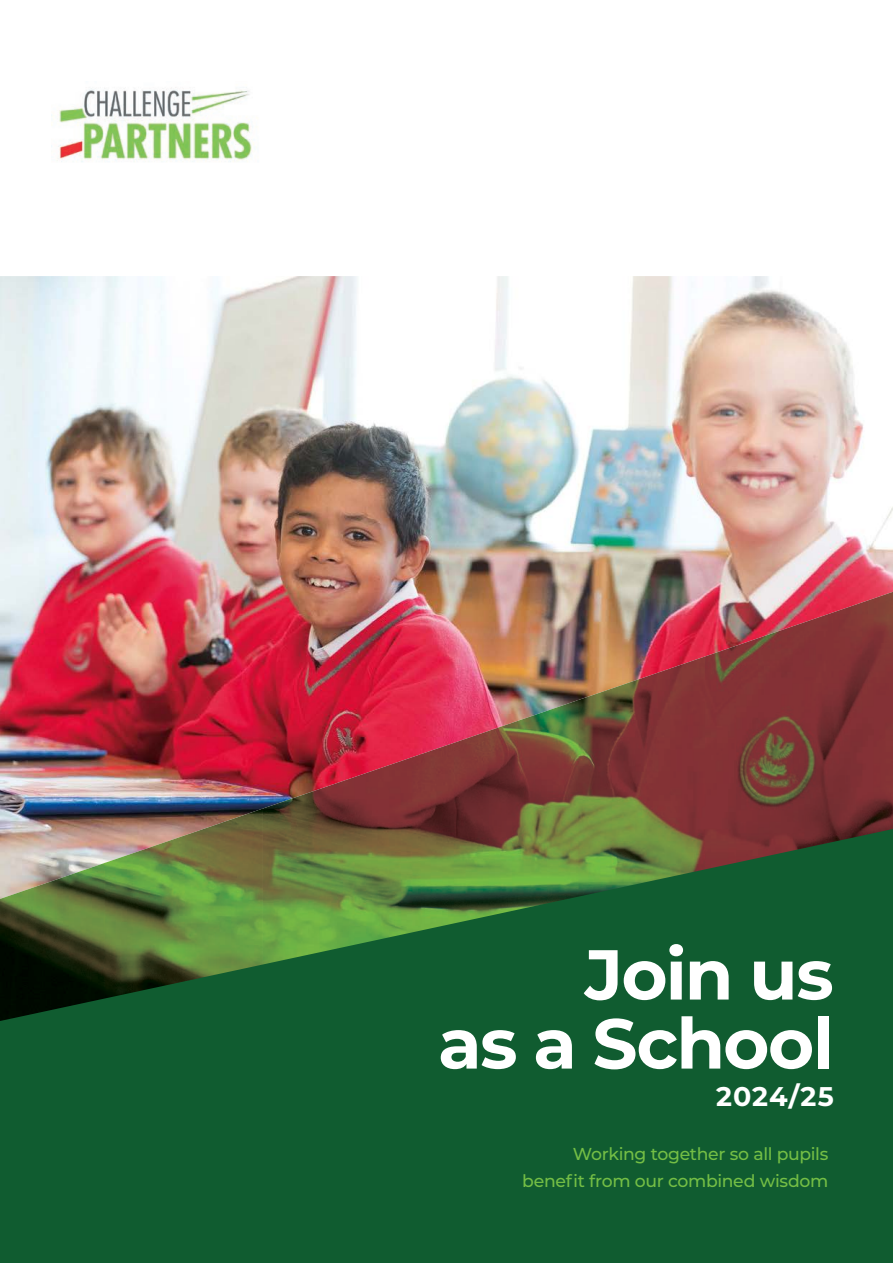
<style>
.page{position:relative;width:893px;height:1263px;background:#fff}
.page>*{position:absolute;margin:0;border:0;box-sizing:border-box;transform-origin:0 0}
.t1{font:700 70.5px/69px "Montserrat";letter-spacing:-.025em;color:#fff;text-align:right}
.t2{font:700 27px "Montserrat";letter-spacing:.035em;color:#fff}
.t3{font:500 17.25px/27px "Montserrat";letter-spacing:-.02em;color:#74be45;text-align:right}
</style>
<div class="page">
<img style="left:0;top:276px;width:893px;height:316px">
<img style="left:0;top:592px;width:735px;height:237px">
<img style="left:735px;top:592px;width:158px;height:237px">
<img style="left:578px;top:646px;width:158px;height:183px">
<img style="left:420px;top:700px;width:158px;height:129px">
<img style="left:262px;top:754px;width:159px;height:75px">
<img style="left:104px;top:808px;width:159px;height:21px">
<svg style="left:0;top:829px;width:893px;height:434px;fill:#105c30"></svg>
<img style="left:51px;top:87px;width:203px;height:75px">
<h1 class="t1" style="left:438px;top:936px;width:397px">Join us<br>as a School</h1>
<h2 class="t2" style="left:716px;top:1077px;width:119px">2024/25</h2>
<p class="t3" style="left:522px;top:1139px;width:308px">Working together so all pupils benefit from our combined wisdom</p>
</div>
